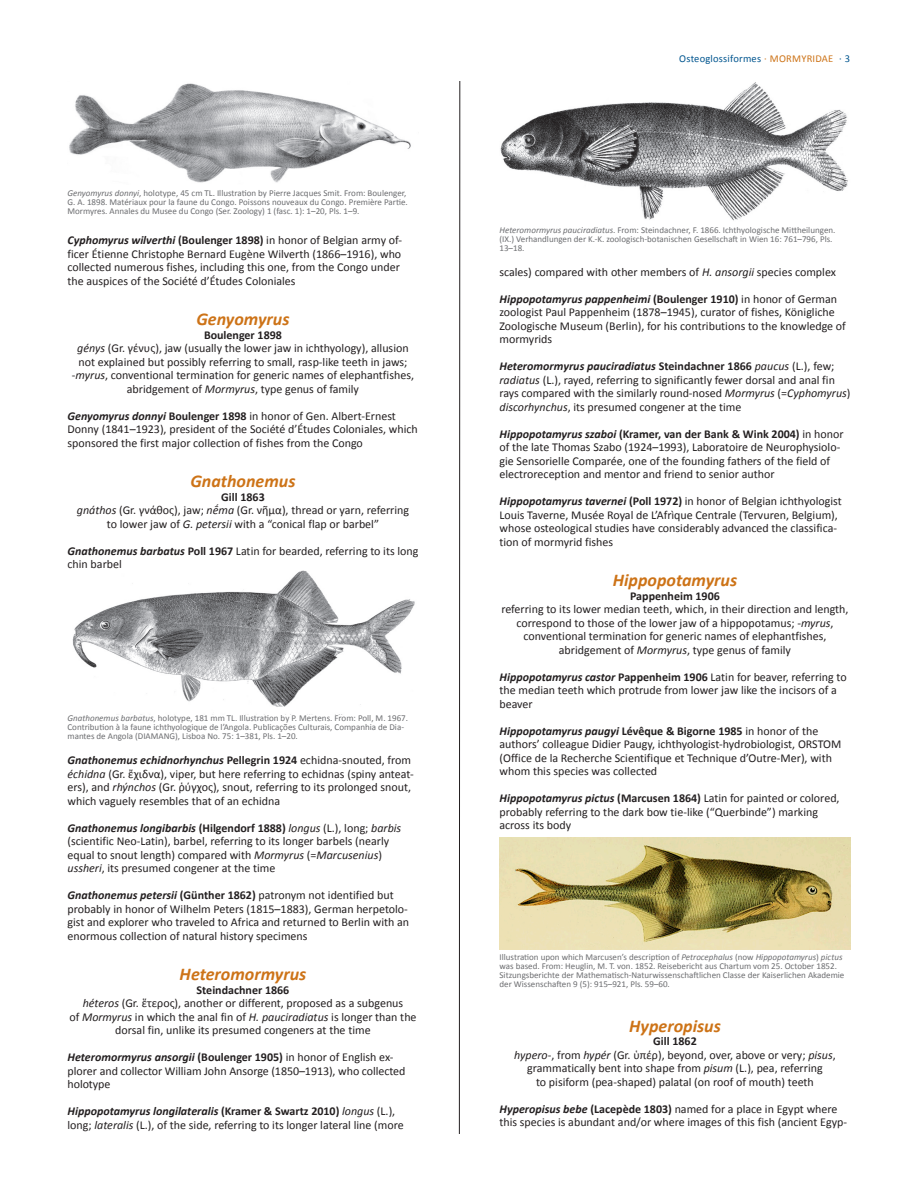
<style>
.page{position:relative;width:918px;height:1188px;background:#fff}
.page>*{position:absolute;margin:0;border:0;box-sizing:border-box;transform-origin:0 0}
.t1{font:italic 700 18px "Calibri";color:#cd7317}
.t2{font:12px/13.5px "Calibri";color:#231f20}
.t3{font:700 12px "Calibri";color:#231f20}
.t4{font:10.5px "Calibri";letter-spacing:.02em;color:#00558f}
.t5{font:9px/9px "Calibri";color:#6c6d70}
.s1{font-style:italic}
.s2{font-weight:700;font-style:italic}
.s3{font-weight:700}
.s4{color:#cd7317}
</style>
<div class="page">
<hr style="left:459px;top:81px;width:1px;height:1053px;background:#231f20">
<img style="left:69px;top:83px;width:342px;height:100px">
<img style="left:72px;top:570px;width:343px;height:137px">
<img style="left:500px;top:837px;width:350px;height:113px">
<img style="left:500px;top:82px;width:348px;height:139px">
<p class="t5" style="left:68px;top:188px;width:342px"><span class="s1">Genyomyrus donnyi</span>, holotype, 45 cm TL. Illustration by Pierre Jacques Smit. From: Boulenger,<br>G. A. 1898. Matériaux pour la faune du Congo. Poissons nouveaux du Congo. Première Partie.<br>Mormyres. Annales du Musee du Congo (Ser. Zoology) 1 (fasc. 1): 1–20, Pls. 1–9.</p>
<p class="t2" style="left:68px;top:233px;width:336px"><span class="s2">Cyphomyrus wilverthi</span> <span class="s3">(Boulenger 1898)</span> in honor of Belgian army of&shy;ficer Étienne Christophe Bernard Eugène Wilverth (1866–1916), who collected numerous fishes, including this one, from the Congo under the auspices of the Société d’Études Coloniales</p>
<h1 class="t1" style="left:196px;top:307px;width:95px">Genyomyrus</h1>
<p class="t2" style="left:72px;top:328px;width:344px;text-align:center"><span class="s3">Boulenger 1898<br></span><span class="s1">génys</span> (Gr. γένυς), jaw (usually the lower jaw in ichthyology), allusion not explained but possibly referring to small, rasp-like teeth in jaws; -<span class="s1">myrus</span>, conventional termination for generic names of elephantfishes, abridgement of <span class="s1">Mormyrus</span>, type genus of family</p>
<p class="t2" style="left:68px;top:409px;width:352px"><span class="s2">Genyomyrus donnyi</span> <span class="s3">Boulenger 1898</span> in honor of Gen. Albert-Ernest<br>Donny (1841–1923), president of the Société d’Études Coloniales, which sponsored the first major collection of fishes from the Congo</p>
<h1 class="t1" style="left:190px;top:469px;width:107px">Gnathonemus</h1>
<p class="t2" style="left:77px;top:490px;width:334px;text-align:center"><span class="s3">Gill 1863<br></span><span class="s1">gnáthos</span> (Gr. γνάθος), jaw; <span class="s1">nḗma</span> (Gr. νῆμα), thread or yarn, referring to lower jaw of <span class="s1">G. petersii</span> with a “conical flap or barbel”</p>
<p class="t2" style="left:68px;top:544px;width:352px"><span class="s2">Gnathonemus barbatus</span> <span class="s3">Poll 1967</span> Latin for bearded, referring to its long chin barbel</p>
<p class="t5" style="left:68px;top:713px;width:342px"><span class="s1">Gnathonemus barbatus</span>, holotype, 181 mm TL. Illustration by P. Mertens. From: Poll, M. 1967.<br>Contribution à la faune ichthyologique de l’Angola. Publicações Culturais, Companhia de Dia&shy;mantes de Angola (DIAMANG), Lisboa No. 75: 1–381, Pls. 1–20.</p>
<p class="t2" style="left:68px;top:753px;width:348px"><span class="s2">Gnathonemus echidnorhynchus</span> <span class="s3">Pellegrin 1924</span> echidna-snouted, from <span class="s1">échidna</span> (Gr. ἔχιδνα), viper, but here referring to echidnas (spiny anteat&shy;ers), and <span class="s1">rhýnchos</span> (Gr. ῥύγχος), snout, referring to its prolonged snout, which vaguely resembles that of an echidna</p>
<p class="t2" style="left:68px;top:820px;width:335px"><span class="s2">Gnathonemus longibarbis</span> <span class="s3">(Hilgendorf 1888)</span> <span class="s1">longus</span> (L.), long; <span class="s1">barbis </span>(scientific Neo-Latin), barbel, referring to its longer barbels (nearly equal to snout length) compared with <span class="s1">Mormyrus</span> (=<span class="s1">Marcusenius</span>) <span class="s1">ussheri</span>, its presumed congener at the time</p>
<p class="t2" style="left:68px;top:888px;width:343px"><span class="s2">Gnathonemus petersii</span> <span class="s3">(Günther 1862)</span> patronym not identified but probably in honor of Wilhelm Peters (1815–1883), German herpetolo&shy;gist and explorer who traveled to Africa and returned to Berlin with an enormous collection of natural history specimens</p>
<h1 class="t1" style="left:180px;top:961px;width:128px">Heteromormyrus</h1>
<p class="t2" style="left:69px;top:982px;width:349px;text-align:center"><span class="s3">Steindachner 1866<br></span><span class="s1">héteros</span> (Gr. ἕτερος), another or different, proposed as a subgenus<br>of <span class="s1">Mormyrus</span> in which the anal fin of <span class="s1">H. pauciradiatus</span> is longer than the dorsal fin, unlike its presumed congeners at the time</p>
<p class="t2" style="left:68px;top:1050px;width:339px"><span class="s2">Heteromormyrus ansorgii</span> <span class="s3">(Boulenger 1905)</span> in honor of English ex&shy;plorer and collector William John Ansorge (1850–1913), who collected holotype</p>
<p class="t2" style="left:68px;top:1104px;width:338px"><span class="s2">Hippopotamyrus longilateralis</span> <span class="s3">(Kramer &amp; Swartz 2010)</span> <span class="s1">longus</span> (L.), long; <span class="s1">lateralis</span> (L.), of the side, referring to its longer lateral line (more</p>
<p class="t4" style="left:679px;top:51px;width:172px">Osteoglossiformes <span class="s4">· MORMYRIDAE</span> · 3</p>
<p class="t5" style="left:500px;top:226px;width:337px"><span class="s1">Heteromormyrus pauciradiatus</span>. From: Steindachner, F. 1866. Ichthyologische Mittheilungen. (IX.) Verhandlungen der K.-K. zoologisch-botanischen Gesellschaft in Wien 16: 761–796, Pls.<br>13–18.</p>
<p class="t2" style="left:500px;top:265px;width:338px">scales) compared with other members of <span class="s1">H. ansorgii</span> species complex</p>
<p class="t2" style="left:500px;top:292px;width:348px"><span class="s2">Hippopotamyrus pappenheimi</span> <span class="s3">(Boulenger 1910)</span> in honor of German zoologist Paul Pappenheim (1878–1945), curator of fishes, Königliche Zoologische Museum (Berlin), for his contributions to the knowledge of mormyrids</p>
<p class="t2" style="left:500px;top:359px;width:352px"><span class="s2">Heteromormyrus pauciradiatus</span> <span class="s3">Steindachner 1866</span> <span class="s1">paucus</span> (L.), few; <span class="s1">radiatus</span> (L.), rayed, referring to significantly fewer dorsal and anal fin rays compared with the similarly round-nosed <span class="s1">Mormyrus</span> (=<span class="s1">Cyphomyrus</span>) <span class="s1">discorhynchus</span>, its presumed congener at the time</p>
<p class="t2" style="left:500px;top:427px;width:346px"><span class="s2">Hippopotamyrus szaboi</span> <span class="s3">(Kramer, van der Bank &amp; Wink 2004)</span> in honor of the late Thomas Szabo (1924–1993), Laboratoire de Neurophysiolo&shy;gie Sensorielle Comparée, one of the founding fathers of the field of electroreception and mentor and friend to senior author</p>
<p class="t2" style="left:500px;top:494px;width:344px"><span class="s2">Hippopotamyrus tavernei</span> <span class="s3">(Poll 1972)</span> in honor of Belgian ichthyologist Louis Taverne, Musée Royal de L’Afrìque Centrale (Tervuren, Belgium), whose osteological studies have considerably advanced the classifica&shy;tion of mormyrid fishes</p>
<p class="t1" style="left:613px;top:568px;width:126px">Hippopotamyrus</p>
<p class="t3" style="left:630px;top:587px;width:91px">Pappenheim 1906</p>
<p class="t2" style="left:501px;top:602px;width:349px;text-align:center">referring to its lower median teeth, which, in their direction and length, correspond to those of the lower jaw of a hippopotamus; -<span class="s1">myrus</span>,</p>
<p class="t2" style="left:523px;top:629px;width:305px">conventional termination for generic names of elephantfishes,</p>
<p class="t2" style="left:559px;top:643px;width:234px">abridgement of <span class="s1">Mormyrus</span>, type genus of family</p>
<p class="t2" style="left:500px;top:670px;width:349px"><span class="s2">Hippopotamyrus castor</span> <span class="s3">Pappenheim 1906</span> Latin for beaver, referring to the median teeth which protrude from lower jaw like the incisors of a beaver</p>
<p class="t2" style="left:500px;top:724px;width:343px"><span class="s2">Hippopotamyrus paugyi</span> <span class="s3">Lévêque &amp; Bigorne 1985</span> in honor of the authors’ colleague Didier Paugy, ichthyologist-hydrobiologist, ORSTOM (Office de la Recherche Scientifique et Technique d’Outre-Mer), with whom this species was collected</p>
<p class="t2" style="left:500px;top:791px;width:342px"><span class="s2">Hippopotamyrus pictus</span> <span class="s3">(Marcusen 1864)</span> Latin for painted or colored, probably referring to the dark bow tie-like (“Querbinde”) marking across its body</p>
<p class="t5" style="left:500px;top:952px;width:346px">Illustration upon which Marcusen’s description of <span class="s1">Petrocephalus</span> (now <span class="s1">Hippopotamyrus</span>) <span class="s1">pictus </span>was based. From: Heuglin, M. T. von. 1852. Reisebericht aus Chartum vom 25. October 1852.<br>Sitzungsberichte der Mathematisch-Naturwissenschaftlichen Classe der Kaiserlichen Akademie der Wissenschaften 9 (5): 915–921, Pls. 59–60.</p>
<p class="t1" style="left:629px;top:1013px;width:93px">Hyperopisus</p>
<p class="t3" style="left:653px;top:1033px;width:45px">Gill 1862</p>
<p class="t2" style="left:514px;top:1048px;width:323px;text-align:center"><span class="s1">hypero</span>-, from <span class="s1">hypér</span> (Gr. ὑπέρ), beyond, over, above or very; <span class="s1">pisus</span>, grammatically bent into shape from <span class="s1">pisum</span> (L.), pea, referring</p>
<p class="t2" style="left:536px;top:1075px;width:279px">to pisiform (pea-shaped) palatal (on roof of mouth) teeth</p>
<p class="t2" style="left:500px;top:1102px;width:349px"><span class="s2">Hyperopisus bebe</span> <span class="s3">(Lacepède 1803)</span> named for a place in Egypt where this species is abundant and/or where images of this fish (ancient Egyp-</p>
</div>
